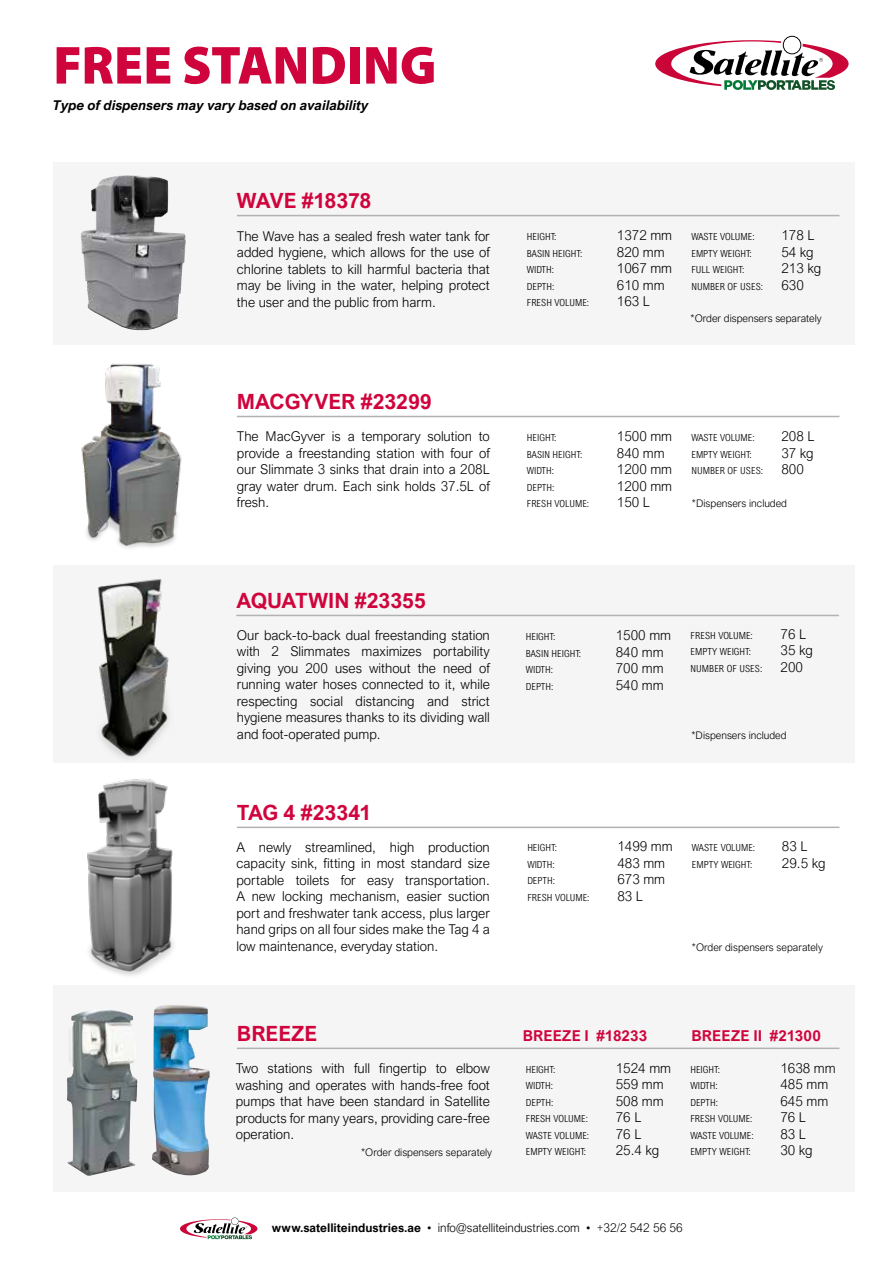
<style>
.page{position:relative;width:893px;height:1263px;background:#fff}
.page>*{position:absolute;margin:0;border:0;box-sizing:border-box;transform-origin:0 0}
.t1{font:900 54px "Myriad Pro";color:#d0043c}
.t2{font:700 21px "Arial Nova";color:#d0043c}
.t3{font:700 21px "Arial Nova";letter-spacing:-.02em;color:#d0043c}
.t4{font:700 15px "Arial Nova";letter-spacing:.01em;color:#d0043c}
.t5{font:300 13.5px/16.5px "Arial Nova";color:#000;text-align:justify}
.t6{font:italic 700 13.5px "Arial Nova";color:#000}
.t7{font:300 12px "Arial Nova";color:#000}
.t8{font:300 10.5px "Arial Nova";color:#000}
.t9{font:300 9.75px "Arial Nova Cond";color:#000;scale:1.05 1}
.s1{font-weight:700}
</style>
<div class="page">
<div style="left:53px;top:985px;width:802px;height:206px;background:#f5f5f5"></div>
<div style="left:53px;top:565px;width:802px;height:197px;background:#f5f5f5"></div>
<div style="left:53px;top:162px;width:802px;height:183px;background:#f5f5f5"></div>
<svg style="left:655px;top:36px;width:194px;height:54px"></svg>
<img style="left:81px;top:175px;width:105px;height:155px">
<img style="left:81px;top:363px;width:101px;height:185px">
<img style="left:152px;top:1005px;width:58px;height:171px">
<img style="left:98px;top:578px;width:71px;height:181px">
<img style="left:87px;top:779px;width:87px;height:197px">
<img style="left:67px;top:1010px;width:70px;height:166px">
<hr style="left:237px;top:215px;width:602px;height:1px;background:#b3b2b2">
<hr style="left:237px;top:416px;width:602px;height:1px;background:#b3b2b2">
<hr style="left:236px;top:615px;width:603px;height:1px;background:#b3b2b2">
<svg style="left:180px;top:1217px;width:77px;height:22px"></svg>
<hr style="left:237px;top:1047px;width:602px;height:2px;background:#b3b2b2">
<hr style="left:237px;top:826px;width:602px;height:2px;background:#b3b2b2">
<h1 class="t1" style="left:53px;top:29px;width:384px">FREE STANDING</h1>
<p class="t6" style="left:53px;top:98px;width:317px">Type of dispensers may vary based on availability</p>
<h2 class="t3" style="left:237px;top:189px;width:136px">WAVE #18378</h2>
<p class="t5" style="left:237px;top:228px;width:254px">The Wave has a sealed fresh water tank for added hygiene, which allows for the use of chlorine tablets to kill harmful bacteria that may be living in the water, helping protect the user and the public from harm.</p>
<h2 class="t2" style="left:237px;top:390px;width:197px">MACGYVER #23299</h2>
<p class="t5" style="left:237px;top:428px;width:254px">The MacGyver is a temporary solution to provide a freestanding station with four of our Slimmate 3 sinks that drain into a 208L gray water drum. Each sink holds 37.5L of fresh.</p>
<p class="t9" style="left:527px;top:231px;width:30px">HEIGHT:</p>
<p class="t5" style="left:617px;top:227px;width:57px">1372 mm</p>
<p class="t9" style="left:527px;top:247px;width:54px">BASIN HEIGHT:</p>
<p class="t5" style="left:617px;top:244px;width:49px">820 mm</p>
<p class="t9" style="left:527px;top:264px;width:28px">WIDTH:</p>
<p class="t5" style="left:617px;top:260px;width:57px">1067 mm</p>
<p class="t9" style="left:527px;top:280px;width:28px">DEPTH:</p>
<p class="t5" style="left:617px;top:277px;width:49px">610 mm</p>
<p class="t9" style="left:527px;top:297px;width:61px">FRESH VOLUME:</p>
<p class="t5" style="left:617px;top:293px;width:35px">163 L</p>
<p class="t9" style="left:691px;top:231px;width:62px">WASTE VOLUME:</p>
<p class="t5" style="left:781px;top:227px;width:35px">178 L</p>
<p class="t9" style="left:691px;top:247px;width:59px">EMPTY WEIGHT:</p>
<p class="t5" style="left:781px;top:244px;width:34px">54 kg</p>
<p class="t9" style="left:691px;top:264px;width:52px">FULL WEIGHT:</p>
<p class="t5" style="left:781px;top:260px;width:41px">213 kg</p>
<p class="t9" style="left:691px;top:280px;width:70px">NUMBER OF USES:</p>
<p class="t5" style="left:781px;top:277px;width:24px">630</p>
<p class="t8" style="left:691px;top:312px;width:132px">*Order dispensers separately</p>
<p class="t9" style="left:527px;top:432px;width:30px">HEIGHT:</p>
<p class="t5" style="left:617px;top:428px;width:57px">1500 mm</p>
<p class="t9" style="left:527px;top:448px;width:54px">BASIN HEIGHT:</p>
<p class="t5" style="left:617px;top:445px;width:49px">840 mm</p>
<p class="t9" style="left:527px;top:465px;width:28px">WIDTH:</p>
<p class="t5" style="left:617px;top:461px;width:57px">1200 mm</p>
<p class="t9" style="left:527px;top:481px;width:28px">DEPTH:</p>
<p class="t5" style="left:617px;top:478px;width:57px">1200 mm</p>
<p class="t9" style="left:527px;top:498px;width:61px">FRESH VOLUME:</p>
<p class="t5" style="left:617px;top:494px;width:35px">150 L</p>
<p class="t9" style="left:691px;top:432px;width:62px">WASTE VOLUME:</p>
<p class="t5" style="left:781px;top:428px;width:35px">208 L</p>
<p class="t9" style="left:691px;top:448px;width:59px">EMPTY WEIGHT:</p>
<p class="t5" style="left:781px;top:445px;width:34px">37 kg</p>
<p class="t9" style="left:691px;top:465px;width:70px">NUMBER OF USES:</p>
<p class="t5" style="left:781px;top:461px;width:24px">800</p>
<p class="t8" style="left:692px;top:498px;width:97px">*Dispensers included</p>
<h2 class="t2" style="left:236px;top:589px;width:191px">AQUATWIN #23355</h2>
<p class="t5" style="left:237px;top:627px;width:254px">Our back-to-back dual freestanding station with 2 Slimmates maximizes portability giving you 200 uses without the need of running water hoses connected to it, while respecting social distancing and strict hygiene measures thanks to its dividing wall and foot-operated pump.</p>
<p class="t9" style="left:526px;top:631px;width:30px">HEIGHT:</p>
<p class="t5" style="left:616px;top:627px;width:57px">1500 mm</p>
<p class="t9" style="left:526px;top:647px;width:54px">BASIN HEIGHT:</p>
<p class="t5" style="left:616px;top:643px;width:49px">840 mm</p>
<p class="t9" style="left:526px;top:664px;width:28px">WIDTH:</p>
<p class="t5" style="left:616px;top:660px;width:49px">700 mm</p>
<p class="t9" style="left:526px;top:680px;width:28px">DEPTH:</p>
<p class="t5" style="left:616px;top:676px;width:49px">540 mm</p>
<p class="t9" style="left:691px;top:629px;width:61px">FRESH VOLUME:</p>
<p class="t5" style="left:781px;top:626px;width:27px">76 L</p>
<p class="t9" style="left:691px;top:646px;width:59px">EMPTY WEIGHT:</p>
<p class="t5" style="left:781px;top:642px;width:34px">35 kg</p>
<p class="t9" style="left:691px;top:662px;width:70px">NUMBER OF USES:</p>
<p class="t5" style="left:781px;top:659px;width:24px">200</p>
<p class="t8" style="left:691px;top:729px;width:97px">*Dispensers included</p>
<h2 class="t3" style="left:237px;top:800px;width:136px">TAG 4 #23341</h2>
<p class="t5" style="left:236px;top:839px;width:255px">A newly streamlined, high production capacity sink, fitting in most standard size portable toilets for easy transportation.<br>A new locking mechanism, easier suction port and freshwater tank access, plus larger hand grips on all four sides make the Tag 4 a low maintenance, everyday station.</p>
<p class="t9" style="left:527px;top:842px;width:30px">HEIGHT:</p>
<p class="t5" style="left:617px;top:838px;width:57px">1499 mm</p>
<p class="t9" style="left:527px;top:858px;width:28px">WIDTH:</p>
<p class="t5" style="left:617px;top:855px;width:49px">483 mm</p>
<p class="t9" style="left:527px;top:875px;width:28px">DEPTH:</p>
<p class="t5" style="left:617px;top:871px;width:49px">673 mm</p>
<p class="t9" style="left:527px;top:891px;width:61px">FRESH VOLUME:</p>
<p class="t5" style="left:617px;top:888px;width:27px">83 L</p>
<p class="t9" style="left:692px;top:842px;width:62px">WASTE VOLUME:</p>
<p class="t5" style="left:782px;top:838px;width:27px">83 L</p>
<p class="t9" style="left:692px;top:858px;width:59px">EMPTY WEIGHT:</p>
<p class="t5" style="left:782px;top:855px;width:45px">29.5 kg</p>
<p class="t8" style="left:692px;top:941px;width:132px">*Order dispensers separately</p>
<h2 class="t2" style="left:237px;top:1021px;width:82px">BREEZE</h2>
<p class="t4" style="left:523px;top:1027px;width:126px">BREEZE I #18233</p>
<p class="t4" style="left:691px;top:1027px;width:131px">BREEZE II #21300</p>
<p class="t5" style="left:236px;top:1060px;width:256px">Two stations with full fingertip to elbow washing and operates with hands-free foot pumps that have been standard in Satellite products for many years, providing care-free operation.</p>
<p class="t8" style="left:361px;top:1147px;width:132px">*Order dispensers separately</p>
<p class="t9" style="left:526px;top:1063px;width:30px">HEIGHT:</p>
<p class="t5" style="left:616px;top:1060px;width:57px">1524 mm</p>
<p class="t9" style="left:526px;top:1080px;width:28px">WIDTH:</p>
<p class="t5" style="left:616px;top:1076px;width:49px">559 mm</p>
<p class="t9" style="left:526px;top:1096px;width:28px">DEPTH:</p>
<p class="t5" style="left:616px;top:1093px;width:49px">508 mm</p>
<p class="t9" style="left:526px;top:1113px;width:61px">FRESH VOLUME:</p>
<p class="t5" style="left:616px;top:1109px;width:27px">76 L</p>
<p class="t9" style="left:526px;top:1129px;width:62px">WASTE VOLUME:</p>
<p class="t5" style="left:616px;top:1126px;width:27px">76 L</p>
<p class="t9" style="left:526px;top:1146px;width:59px">EMPTY WEIGHT:</p>
<p class="t5" style="left:616px;top:1142px;width:45px">25.4 kg</p>
<p class="t9" style="left:690px;top:1063px;width:30px">HEIGHT:</p>
<p class="t5" style="left:780px;top:1060px;width:57px">1638 mm</p>
<p class="t9" style="left:690px;top:1080px;width:28px">WIDTH:</p>
<p class="t5" style="left:780px;top:1076px;width:49px">485 mm</p>
<p class="t9" style="left:690px;top:1096px;width:28px">DEPTH:</p>
<p class="t5" style="left:780px;top:1093px;width:49px">645 mm</p>
<p class="t9" style="left:690px;top:1113px;width:61px">FRESH VOLUME:</p>
<p class="t5" style="left:780px;top:1109px;width:27px">76 L</p>
<p class="t9" style="left:690px;top:1129px;width:62px">WASTE VOLUME:</p>
<p class="t5" style="left:780px;top:1126px;width:27px">83 L</p>
<p class="t9" style="left:690px;top:1146px;width:59px">EMPTY WEIGHT:</p>
<p class="t5" style="left:780px;top:1142px;width:34px">30 kg</p>
<p class="t7" style="left:272px;top:1221px;width:412px"><span class="s1">www.satelliteindustries.ae</span> • info@satelliteindustries.com • +32/2 542 56 56</p>
</div>
